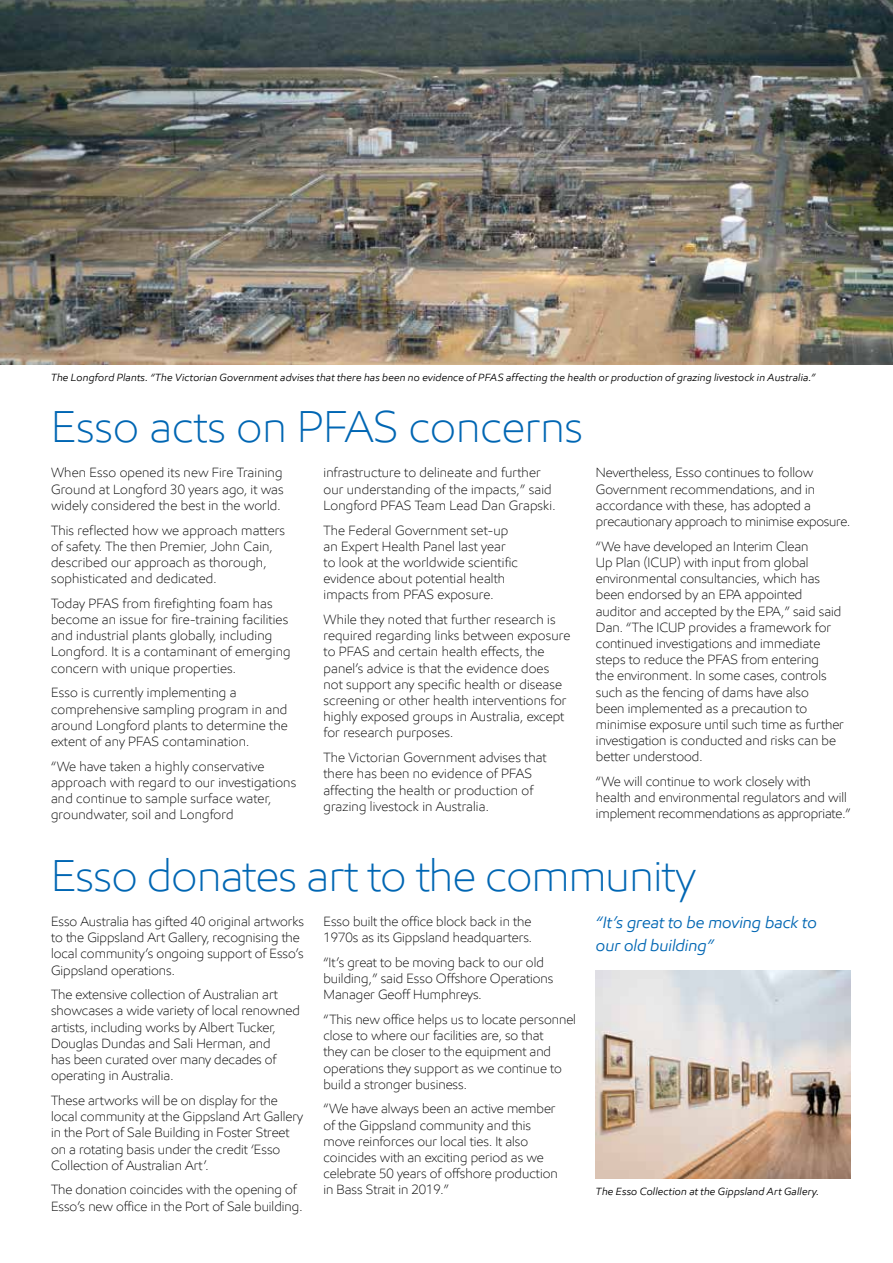
<style>
.page{position:relative;width:893px;height:1263px;background:#fff}
.page>*{position:absolute;margin:0;border:0;box-sizing:border-box;transform-origin:0 0}
.t1{font:300 45px "E Mprint";letter-spacing:-.01em;color:#0066b3}
.t2{font:italic 16.5px/22.8px "E Mprint";color:#0066b3}
.t3{font:300 13.5px/16.2px "E Mprint";color:#000}
.t4{font:italic 10.5px "E Mprint";letter-spacing:.02em;color:#000}
</style>
<div class="page">
<img style="left:0;top:0;width:893px;height:364px">
<img style="left:596px;top:971px;width:254px;height:208px">
<p class="t4" style="left:51px;top:371px;width:766px">The Longford Plants. “The Victorian Government advises that there has been no evidence of PFAS affecting the health or production of grazing livestock in Australia.”</p>
<h1 class="t1" style="left:51px;top:399px;width:534px">Esso acts on PFAS concerns</h1>
<p class="t3" style="left:51px;top:465px;width:234px;text-align:justify">When Esso opened its new Fire Training Ground at Longford 30 years ago, it was widely considered the best in the world.</p>
<p class="t3" style="left:51px;top:522px;width:236px">This reflected how we approach matters of safety. The then Premier, John Cain, described our approach as thorough, sophisticated and dedicated.</p>
<p class="t3" style="left:51px;top:595px;width:241px">Today PFAS from firefighting foam has become an issue for fire-training facilities and industrial plants globally, including Longford. It is a contaminant of emerging concern with unique properties.</p>
<p class="t3" style="left:51px;top:684px;width:238px">Esso is currently implementing a comprehensive sampling program in and around Longford plants to determine the extent of any PFAS contamination.</p>
<p class="t3" style="left:51px;top:758px;width:247px">“We have taken a highly conservative approach with regard to our investigations and continue to sample surface water, groundwater, soil and Longford</p>
<p class="t3" style="left:323px;top:465px;width:234px">infrastructure to delineate and further our understanding of the impacts,” said<br>Longford PFAS Team Lead Dan Grapski.</p>
<p class="t3" style="left:323px;top:522px;width:196px">The Federal Government set-up an Expert Health Panel last year to look at the worldwide scientific evidence about potential health impacts from PFAS exposure.</p>
<p class="t3" style="left:323px;top:611px;width:248px">While they noted that further research is required regarding links between exposure to PFAS and certain health effects, the panel’s advice is that the evidence does not support any specific health or disease screening or other health interventions for highly exposed groups in Australia, except for research purposes.</p>
<p class="t3" style="left:323px;top:749px;width:225px">The Victorian Government advises that there has been no evidence of PFAS affecting the health or production of grazing livestock in Australia.</p>
<p class="t3" style="left:596px;top:465px;width:256px">Nevertheless, Esso continues to follow Government recommendations, and in accordance with these, has adopted a precautionary approach to minimise exposure.</p>
<p class="t3" style="left:596px;top:538px;width:249px">“We have developed an Interim Clean<br>Up Plan (ICUP) with input from global environmental consultancies, which has been endorsed by an EPA appointed auditor and accepted by the EPA,” said said Dan. “The ICUP provides a framework for continued investigations and immediate steps to reduce the PFAS from entering<br>the environment. In some cases, controls such as the fencing of dams have also<br>been implemented as a precaution to minimise exposure until such time as further investigation is conducted and risks can be better understood.</p>
<p class="t3" style="left:596px;top:773px;width:256px">“We will continue to work closely with<br>health and environmental regulators and will implement recommendations as appropriate.”</p>
<h1 class="t1" style="left:51px;top:847px;width:646px">Esso donates art to the community</h1>
<p class="t3" style="left:51px;top:913px;width:254px">Esso Australia has gifted 40 original artworks to the Gippsland Art Gallery, recognising the local community’s ongoing support of Esso’s Gippsland operations.</p>
<p class="t3" style="left:51px;top:986px;width:250px">The extensive collection of Australian art showcases a wide variety of local renowned artists, including works by Albert Tucker, Douglas Dundas and Sali Herman, and<br>has been curated over many decades of operating in Australia.</p>
<p class="t3" style="left:51px;top:1092px;width:254px">These artworks will be on display for the local community at the Gippsland Art Gallery in the Port of Sale Building in Foster Street on a rotating basis under the credit ‘Esso Collection of Australian Art’.</p>
<p class="t3" style="left:51px;top:1181px;width:253px">The donation coincides with the opening of<br>Esso’s new office in the Port of Sale building.</p>
<p class="t3" style="left:323px;top:913px;width:210px">Esso built the office block back in the<br>1970s as its Gippsland headquarters.</p>
<p class="t3" style="left:323px;top:954px;width:231px">“It’s great to be moving back to our old building,” said Esso Offshore Operations<br>Manager Geoff Humphreys.</p>
<p class="t3" style="left:323px;top:1011px;width:254px">“This new office helps us to locate personnel close to where our facilities are, so that<br>they can be closer to the equipment and operations they support as we continue to build a stronger business.</p>
<p class="t3" style="left:323px;top:1100px;width:236px">“We have always been an active member of the Gippsland community and this move reinforces our local ties. It also coincides with an exciting period as we celebrate 50 years of offshore production in Bass Strait in 2019.”</p>
<p class="t2" style="left:596px;top:911px;width:222px">“It’s great to be moving back to our old building”</p>
<p class="t4" style="left:596px;top:1185px;width:225px">The Esso Collection at the Gippsland Art Gallery.</p>
</div>
